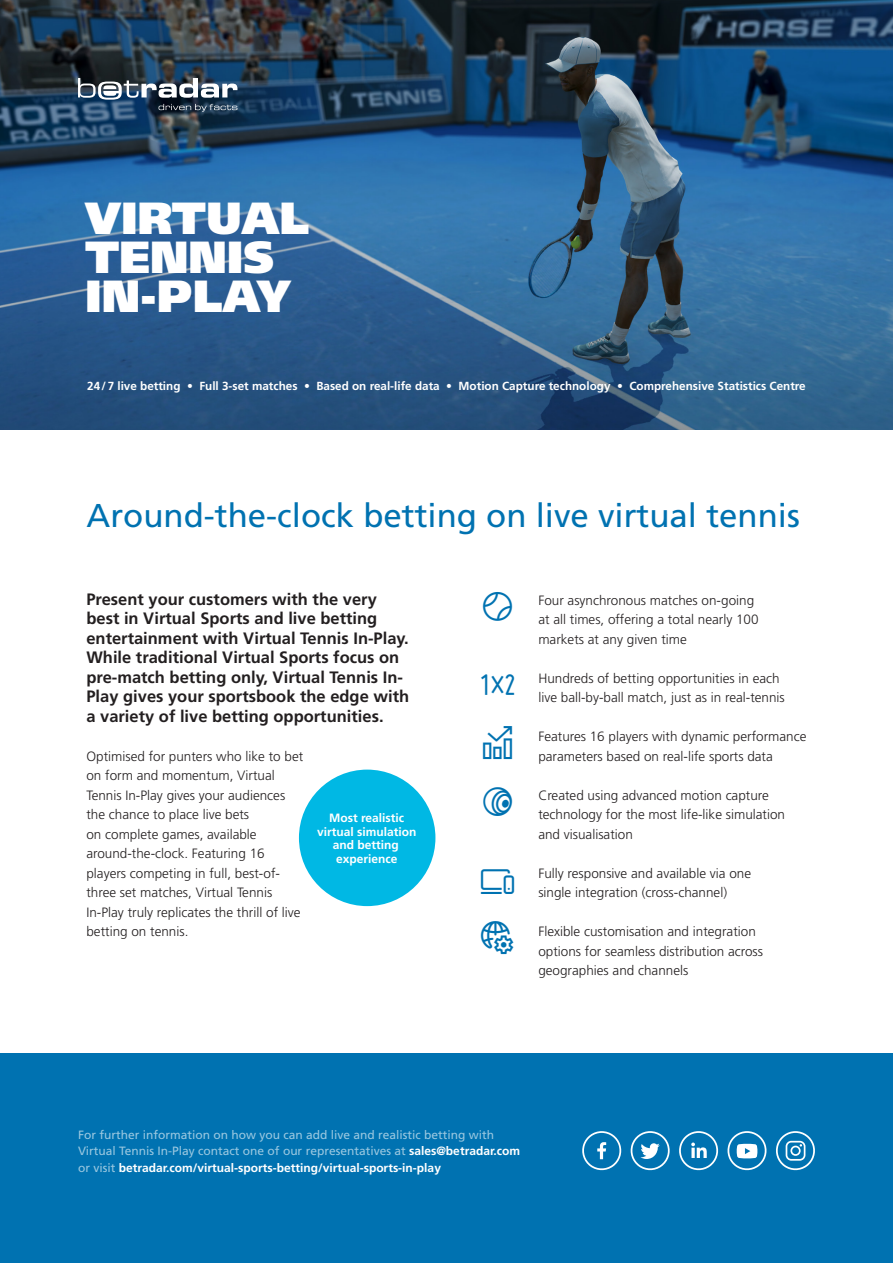
<style>
.page{position:relative;width:893px;height:1263px;background:#fff}
.page>*{position:absolute;margin:0;border:0;box-sizing:border-box;transform-origin:0 0}
.product_title_br{font:900 45px/39px "Frutiger";color:#fff}
.headline_br{font:33px "Frutiger";color:#0072b1}
.introductory{font:700 16.5px/19.5px "Frutiger";color:#231f20}
.body_copy{font:300 13.5px/19.5px "Frutiger";color:#231f20}
.footer_txt_br{font:12px/16.5px "Frutiger";color:#99c7e0}
.t1{font:700 12px/13.5px "Frutiger";color:#fff;text-align:center}
.body_copy-2{font:700 11.7px "Frutiger";color:#fff}
.s1{font-weight:700;color:#fff}
</style>
<div class="page">
<img style="left:0;top:0;width:893px;height:429px">
<div style="left:0;top:1053px;width:893px;height:210px;background:#0072b1"></div>
<svg style="left:582px;top:1131px;width:40px;height:40px"></svg>
<svg style="left:630px;top:1131px;width:40px;height:40px"></svg>
<svg style="left:679px;top:1131px;width:40px;height:40px"></svg>
<svg style="left:727px;top:1131px;width:40px;height:40px"></svg>
<svg style="left:776px;top:1131px;width:39px;height:40px"></svg>
<div style="left:299px;top:770px;width:136px;height:136px;background:#00b8e4;border-radius:50%"></div>
<svg style="left:78px;top:78px;width:159px;height:34px"></svg>
<p class="product_title_br" style="left:85px;top:198px;width:226px">VIRTUAL<br>TENNIS<br>IN-PLAY</p>
<p class="body_copy-2" style="left:87px;top:379px;width:720px">24/7 live betting • Full 3-set matches • Based on real-life data • Motion Capture technology • Comprehensive Statistics Centre</p>
<p class="headline_br" style="left:87px;top:496px;width:715px">Around-the-clock betting on live virtual tennis</p>
<p class="introductory" style="left:86px;top:589px;width:324px">Present your customers with the very best in Virtual Sports and live betting entertainment with Virtual Tennis In-Play.<br>While traditional Virtual Sports focus on pre-match betting only, Virtual Tennis In-Play gives your sportsbook the edge with a variety of live betting opportunities.</p>
<p class="body_copy" style="left:86px;top:746px;width:218px">Optimised for punters who like to bet on form and momentum, Virtual<br>Tennis In-Play gives your audiences the chance to place live bets<br>on complete games, available around-the-clock. Featuring 16 players competing in full, best-of&shy;three set matches, Virtual Tennis<br>In-Play truly replicates the thrill of live betting on tennis.</p>
<p class="t1" style="left:317px;top:811px;width:101px">Most realistic virtual simulation and betting experience</p>
<p class="body_copy" style="left:538px;top:590px;width:222px">Four asynchronous matches on-going at all times, offering a total nearly 100 markets at any given time</p>
<p class="body_copy" style="left:538px;top:668px;width:248px">Hundreds of betting opportunities in each live ball-by-ball match, just as in real-tennis</p>
<p class="body_copy" style="left:538px;top:727px;width:270px">Features 16 players with dynamic performance parameters based on real-life sports data</p>
<p class="body_copy" style="left:538px;top:785px;width:248px">Created using advanced motion capture technology for the most life-like simulation and visualisation</p>
<p class="body_copy" style="left:538px;top:863px;width:214px">Fully responsive and available via one single integration (cross-channel)</p>
<p class="body_copy" style="left:538px;top:922px;width:226px">Flexible customisation and integration options for seamless distribution across geographies and channels</p>
<p class="footer_txt_br" style="left:78px;top:1126px;width:444px">For further information on how you can add live and realistic betting with<br>Virtual Tennis In-Play contact one of our representatives at <span class="s1">sales@betradar.com </span>or visit <span class="s1">betradar.com/virtual-sports-betting/virtual-sports-in-play</span></p>
</div>
